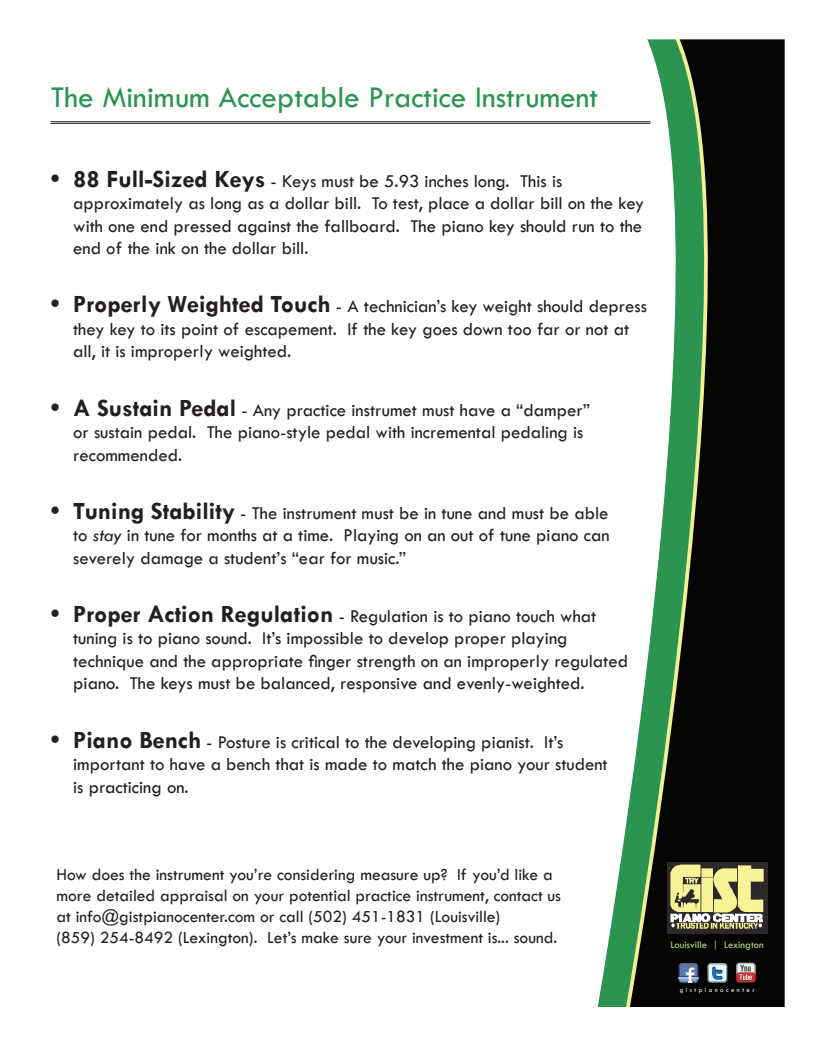
<style>
.page{position:relative;width:822px;height:1047px;background:#fff}
.page>*{position:absolute;margin:0;border:0;box-sizing:border-box;transform-origin:0 0}
.t1{font:31.25px "Tw Cen";color:#2a9450}
.t2{font:18.75px/22.5px "Tw Cen";color:#231f20}
.t3{font:17.5px/21px "Tw Cen";color:#231f20}
.t4{font:10.5px "Tw Cen";color:#c1db80}
.t5{font:6.88px "Tw Cen";letter-spacing:.35em;color:#fff}
.s1{font-weight:700;font-size:25px}
.s2{font-style:italic}
</style>
<div class="page">
<svg style="left:590px;top:122px;width:27px;height:885px"></svg>
<svg style="left:617px;top:39px;width:167px;height:968px"></svg>
<img style="left:667px;top:861px;width:99px;height:72px">
<svg style="left:707px;top:962px;width:20px;height:20px"></svg>
<svg style="left:678px;top:962px;width:20px;height:20px"></svg>
<img style="left:679px;top:963px;width:18px;height:3px">
<svg style="left:735px;top:962px;width:20px;height:20px"></svg>
<svg style="left:784px;top:39px;width:1px;height:968px"></svg>
<hr style="left:51px;top:121px;width:599px;height:1px;background:#231f20">
<hr style="left:51px;top:123px;width:599px;height:1px;background:#231f20">
<h1 class="t1" style="left:51px;top:79px;width:548px">The Minimum Acceptable Practice Instrument</h1>
<p class="t2" style="left:73px;top:169px;width:572px;text-indent:-22px"><span class="s1">• 88 Full-Sized Keys</span> - Keys must be 5.93 inches long. This is approximately as long as a dollar bill. To test, place a dollar bill on the key with one end pressed against the fallboard. The piano key should run to the end of the ink on the dollar bill.</p>
<p class="t2" style="left:73px;top:295px;width:575px;text-indent:-23px"><span class="s1">• Properly Weighted Touch</span> - A technician’s key weight should depress they key to its point of escapement. If the key goes down too far or not at all, it is improperly weighted.</p>
<p class="t2" style="left:73px;top:398px;width:518px;text-indent:-23px"><span class="s1">• A Sustain Pedal</span> - Any practice instrumet must have a “damper” or sustain pedal. The piano-style pedal with incremental pedaling is recommended.</p>
<p class="t2" style="left:73px;top:501px;width:537px;text-align:justify;text-indent:-22px"><span class="s1">• Tuning Stability</span> - The instrument must be in tune and must be able to <span class="s2">stay</span> in tune for months at a time. Playing on an out of tune piano can severely damage a student’s “ear for music.”</p>
<p class="t2" style="left:73px;top:604px;width:556px;text-indent:-23px"><span class="s1">• Proper Action Regulation</span> - Regulation is to piano touch what tuning is to piano sound. It’s impossible to develop proper playing technique and the appropriate finger strength on an improperly regulated piano. The keys must be balanced, responsive and evenly-weighted.</p>
<p class="t2" style="left:73px;top:730px;width:536px;text-indent:-22px"><span class="s1">• Piano Bench</span> - Posture is critical to the developing pianist. It’s important to have a bench that is made to match the piano your student is practicing on.</p>
<p class="t3" style="left:56px;top:863px;width:506px">How does the instrument you’re considering measure up? If you’d like a more detailed appraisal on your potential practice instrument, contact us at info@gistpianocenter.com or call (502) 451-1831 (Louisville)<br>(859) 254-8492 (Lexington). Let’s make sure your investment is... sound.</p>
<p class="t4" style="left:670px;top:937px;width:95px">Louisville | Lexington</p>
<p class="t5" style="left:679px;top:985px;width:76px">gistpianocenter</p>
</div>
